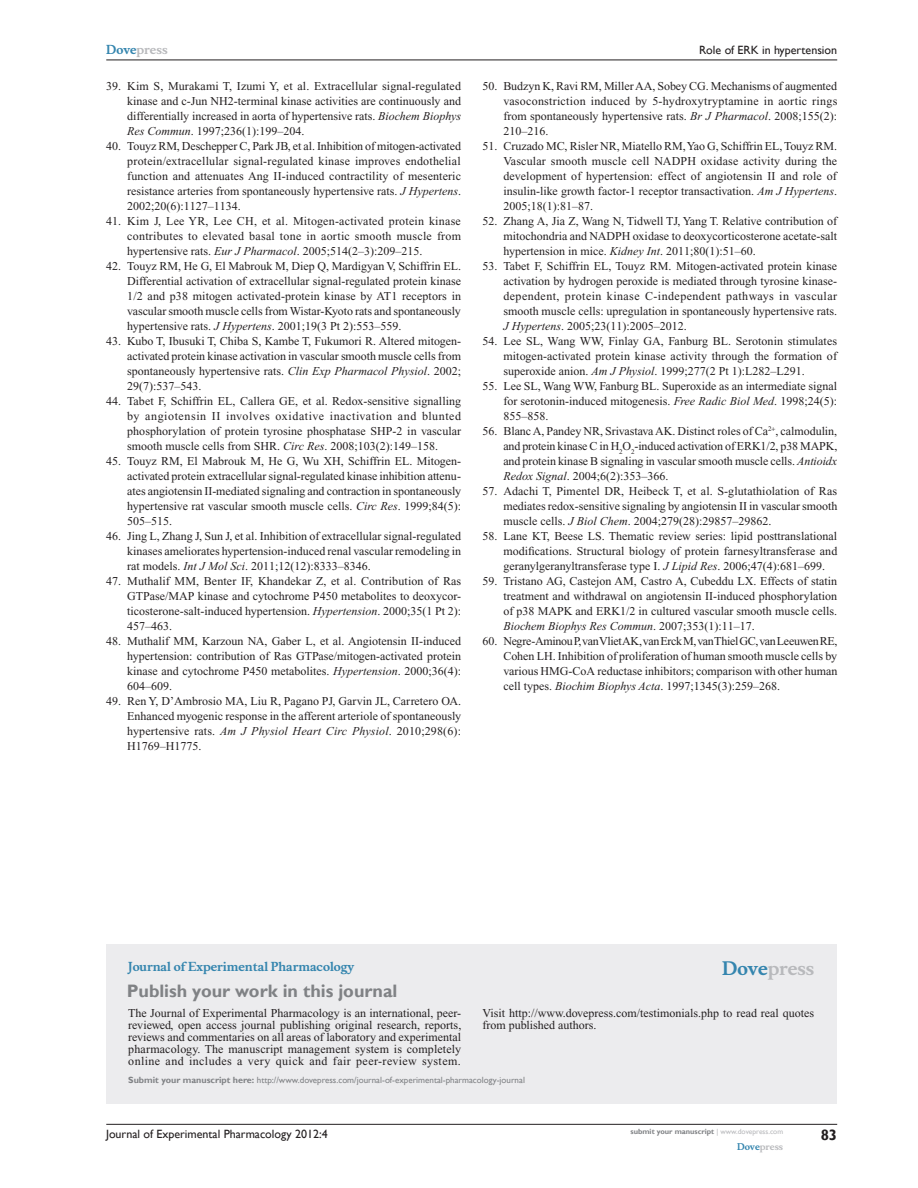
<style>
.page{position:relative;width:918px;height:1188px;background:#fff}
.page>*{position:absolute;margin:0;border:0;box-sizing:border-box;transform-origin:0 0}
.PromBx-H1{font:700 18px "Gill Sans";color:#808285}
.PromBx-Brand{font:700 18px "Musee";color:#b8b9bc}
.t1{font:700 15px "Gill Sans";color:#231f20}
.RefNL2{font:12px/15px "Times New Roman";color:#231f20;text-align:justify}
.PromBx-Tx{font:12px/12px "Times New Roman";color:#231f20;text-align:justify}
.t2{font:12px "Gill Sans";color:#231f20}
.PromBx-JrnlName{font:700 12px "Musee";color:#3485ae}
.t3{font:700 12px "Musee";color:#b8b9bc}
.PromBx-SubmitMssWebA{font:9px "Gill Sans";color:#808285}
.t4{font:700 9px "Musee";color:#b8b9bc}
.t5{font:700 7.5px "Gill Sans";color:#808285}
.s1{color:#3485ae}
.s2{font-style:italic}
.s3{font-weight:700}
.s4{font-weight:400;color:#b8b9bc}
</style>
<div class="page">
<div style="left:106px;top:944px;width:731px;height:159px;background:#ececee"></div>
<hr style="left:106px;top:1124px;width:731px;height:1px;background:#231f20">
<hr style="left:106px;top:60px;width:731px;height:1px;background:#231f20">
<p class="t3" style="left:106px;top:43px;width:63px"><span class="s1">Dove</span>press</p>
<p class="RefNL2" style="left:127px;top:79px;width:335px;text-indent:-21px">39. Kim S, Murakami T, Izumi Y, et al. Extracellular signal-regulated kinase and c-Jun NH2-terminal kinase activities are continuously and differentially increased in aorta of hypertensive rats. <span class="s2">Biochem Biophys Res Commun</span>. 1997;236(1):199–204.</p>
<p class="RefNL2" style="left:127px;top:139px;width:335px;text-indent:-21px">40. Touyz RM, Deschepper C, Park JB, et al. Inhibition of mitogen-activated protein/extracellular signal-regulated kinase improves endothelial function and attenuates Ang II-induced contractility of mesenteric resistance arteries from spontaneously hypertensive rats. <span class="s2">J Hypertens</span>.<br>2002;20(6):1127–1134.</p>
<p class="RefNL2" style="left:127px;top:214px;width:335px;text-indent:-21px">41. Kim J, Lee YR, Lee CH, et al. Mitogen-activated protein kinase contributes to elevated basal tone in aortic smooth muscle from hypertensive rats. <span class="s2">Eur J Pharmacol</span>. 2005;514(2–3):209–215.</p>
<p class="RefNL2" style="left:127px;top:259px;width:335px;text-indent:-21px">42. Touyz RM, He G, El Mabrouk M, Diep Q, Mardigyan V, Schiffrin EL.<br>Differential activation of extracellular signal-regulated protein kinase 1/2 and p38 mitogen activated-protein kinase by AT1 receptors in vascular smooth muscle cells from Wistar-Kyoto rats and spontaneously hypertensive rats. <span class="s2">J Hypertens</span>. 2001;19(3 Pt 2):553–559.</p>
<p class="RefNL2" style="left:127px;top:334px;width:335px;text-indent:-21px">43. Kubo T, Ibusuki T, Chiba S, Kambe T, Fukumori R. Altered mitogen&shy;activated protein kinase activation in vascular smooth muscle cells from spontaneously hypertensive rats. <span class="s2">Clin Exp Pharmacol Physiol</span>. 2002; 29(7):537–543.</p>
<p class="RefNL2" style="left:127px;top:394px;width:335px;text-indent:-21px">44. Tabet F, Schiffrin EL, Callera GE, et al. Redox-sensitive signalling by angiotensin II involves oxidative inactivation and blunted phosphorylation of protein tyrosine phosphatase SHP-2 in vascular smooth muscle cells from SHR. <span class="s2">Circ Res</span>. 2008;103(2):149–158.</p>
<p class="RefNL2" style="left:127px;top:454px;width:335px;text-indent:-21px">45. Touyz RM, El Mabrouk M, He G, Wu XH, Schiffrin EL. Mitogen&shy;activated protein extracellular signal-regulated kinase inhibition attenu&shy;ates angiotensin II-mediated signaling and contraction in spontaneously hypertensive rat vascular smooth muscle cells. <span class="s2">Circ Res</span>. 1999;84(5):<br>505–515.</p>
<p class="RefNL2" style="left:127px;top:529px;width:336px;text-indent:-21px">46. Jing L, Zhang J, Sun J, et al. Inhibition of extracellular signal-regulated kinases ameliorates hypertension-induced renal vascular remodeling in rat models. <span class="s2">Int J Mol Sci</span>. 2011;12(12):8333–8346.</p>
<p class="RefNL2" style="left:127px;top:574px;width:335px;text-indent:-21px">47. Muthalif MM, Benter IF, Khandekar Z, et al. Contribution of Ras GTPase/MAP kinase and cytochrome P450 metabolites to deoxycor&shy;ticosterone-salt-induced hypertension. <span class="s2">Hypertension</span>. 2000;35(1 Pt 2):<br>457–463.</p>
<p class="RefNL2" style="left:127px;top:634px;width:335px;text-indent:-21px">48. Muthalif MM, Karzoun NA, Gaber L, et al. Angiotensin II-induced hypertension: contribution of Ras GTPase/mitogen-activated protein kinase and cytochrome P450 metabolites. <span class="s2">Hypertension</span>. 2000;36(4):<br>604–609.</p>
<p class="RefNL2" style="left:127px;top:694px;width:335px;text-indent:-21px">49. Ren Y, D’Ambrosio MA, Liu R, Pagano PJ, Garvin JL, Carretero OA.<br>Enhanced myogenic response in the afferent arteriole of spontaneously hypertensive rats. <span class="s2">Am J Physiol Heart Circ Physiol</span>. 2010;298(6):<br>H1769–H1775.</p>
<p class="t2" style="left:699px;top:43px;width:140px">Role of ERK in hypertension</p>
<p class="RefNL2" style="left:503px;top:79px;width:335px;text-indent:-21px">50. Budzyn K, Ravi RM, Miller AA, Sobey CG. Mechanisms of augmented vasoconstriction induced by 5-hydroxytryptamine in aortic rings from spontaneously hypertensive rats. <span class="s2">Br J Pharmacol</span>. 2008;155(2):<br>210–216.</p>
<p class="RefNL2" style="left:503px;top:139px;width:335px;text-indent:-21px">51. Cruzado MC, Risler NR, Miatello RM, Yao G, Schiffrin EL, Touyz RM.<br>Vascular smooth muscle cell NADPH oxidase activity during the development of hypertension: effect of angiotensin II and role of insulin-like growth factor-1 receptor transactivation. <span class="s2">Am J Hypertens</span>.<br>2005;18(1):81–87.</p>
<p class="RefNL2" style="left:503px;top:214px;width:335px;text-indent:-21px">52. Zhang A, Jia Z, Wang N, Tidwell TJ, Yang T. Relative contribution of mitochondria and NADPH oxidase to deoxycorticosterone acetate-salt hypertension in mice. <span class="s2">Kidney Int</span>. 2011;80(1):51–60.</p>
<p class="RefNL2" style="left:503px;top:259px;width:335px;text-indent:-21px">53. Tabet F, Schiffrin EL, Touyz RM. Mitogen-activated protein kinase activation by hydrogen peroxide is mediated through tyrosine kinase&shy;dependent, protein kinase C-independent pathways in vascular smooth muscle cells: upregulation in spontaneously hypertensive rats.<br><span class="s2">J Hypertens</span>. 2005;23(11):2005–2012.</p>
<p class="RefNL2" style="left:503px;top:334px;width:335px;text-indent:-21px">54. Lee SL, Wang WW, Finlay GA, Fanburg BL. Serotonin stimulates mitogen-activated protein kinase activity through the formation of superoxide anion. <span class="s2">Am J Physiol</span>. 1999;277(2 Pt 1):L282–L291.</p>
<p class="RefNL2" style="left:503px;top:379px;width:335px;text-indent:-21px">55. Lee SL, Wang WW, Fanburg BL. Superoxide as an intermediate signal for serotonin-induced mitogenesis. <span class="s2">Free Radic Biol Med</span>. 1998;24(5):<br>855–858.</p>
<p class="RefNL2" style="left:503px;top:424px;width:335px;text-indent:-21px">56. Blanc A, Pandey NR, Srivastava AK. Distinct roles of Ca<sup>2</sup> , calmodulin, and protein kinase C in H<sub>2</sub>O<sub>2</sub>-induced activation of ERK1/2, p38 MAPK, and protein kinase B signaling in vascular smooth muscle cells. <span class="s2">Antioidx Redox Signal</span>. 2004;6(2):353–366.</p>
<p class="RefNL2" style="left:503px;top:484px;width:336px;text-indent:-21px">57. Adachi T, Pimentel DR, Heibeck T, et al. S-glutathiolation of Ras mediates redox-sensitive signaling by angiotensin II in vascular smooth muscle cells. <span class="s2">J Biol Chem</span>. 2004;279(28):29857–29862.</p>
<p class="RefNL2" style="left:503px;top:529px;width:335px;text-indent:-21px">58. Lane KT, Beese LS. Thematic review series: lipid posttranslational modifications. Structural biology of protein farnesyltransferase and geranylgeranyltransferase type I. <span class="s2">J Lipid Res</span>. 2006;47(4):681–699.</p>
<p class="RefNL2" style="left:503px;top:574px;width:335px;text-indent:-21px">59. Tristano AG, Castejon AM, Castro A, Cubeddu LX. Effects of statin treatment and withdrawal on angiotensin II-induced phosphorylation of p38 MAPK and ERK1/2 in cultured vascular smooth muscle cells.<br><span class="s2">Biochem Biophys Res Commun</span>. 2007;353(1):11–17.</p>
<p class="RefNL2" style="left:503px;top:634px;width:336px;text-indent:-21px">60. Negre-Aminou P, van Vliet AK, van Erck M, van Thiel GC, van Leeuwen RE, Cohen LH. Inhibition of proliferation of human smooth muscle cells by various HMG-CoA reductase inhibitors; comparison with other human cell types. <span class="s2">Biochim Biophys Acta</span>. 1997;1345(3):259–268.</p>
<p class="PromBx-JrnlName" style="left:128px;top:959px;width:227px">Journal of Experimental Pharmacology</p>
<p class="PromBx-H1" style="left:127px;top:980px;width:272px">Publish your work in this journal</p>
<p class="PromBx-Brand" style="left:722px;top:958px;width:94px"><span class="s1">Dove</span>press</p>
<p class="PromBx-Tx" style="left:128px;top:1007px;width:335px">The Journal of Experimental Pharmacology is an international, peer&shy;reviewed, open access journal publishing original research, reports, reviews and commentaries on all areas of laboratory and experimental pharmacology. The manuscript management system is completely online and includes a very quick and fair peer-review system.</p>
<p class="PromBx-Tx" style="left:482px;top:1007px;width:333px">Visit http://www.dovepress.com/testimonials.php to read real quotes from published authors.</p>
<p class="PromBx-SubmitMssWebA" style="left:128px;top:1075px;width:398px"><span class="s3">Submit your manuscript here:</span> http://www.dovepress.com/journal-of-experimental-pharmacology-journal</p>
<p class="t2" style="left:106px;top:1127px;width:223px">Journal of Experimental Pharmacology 2012:4</p>
<p class="t5" style="left:631px;top:1127px;width:154px">submit your manuscript <span class="s4">| www.dovepress.com</span></p>
<p class="t4" style="left:737px;top:1141px;width:48px"><span class="s1">Dove</span>press</p>
<p class="t1" style="left:821px;top:1126px;width:18px">83</p>
</div>
